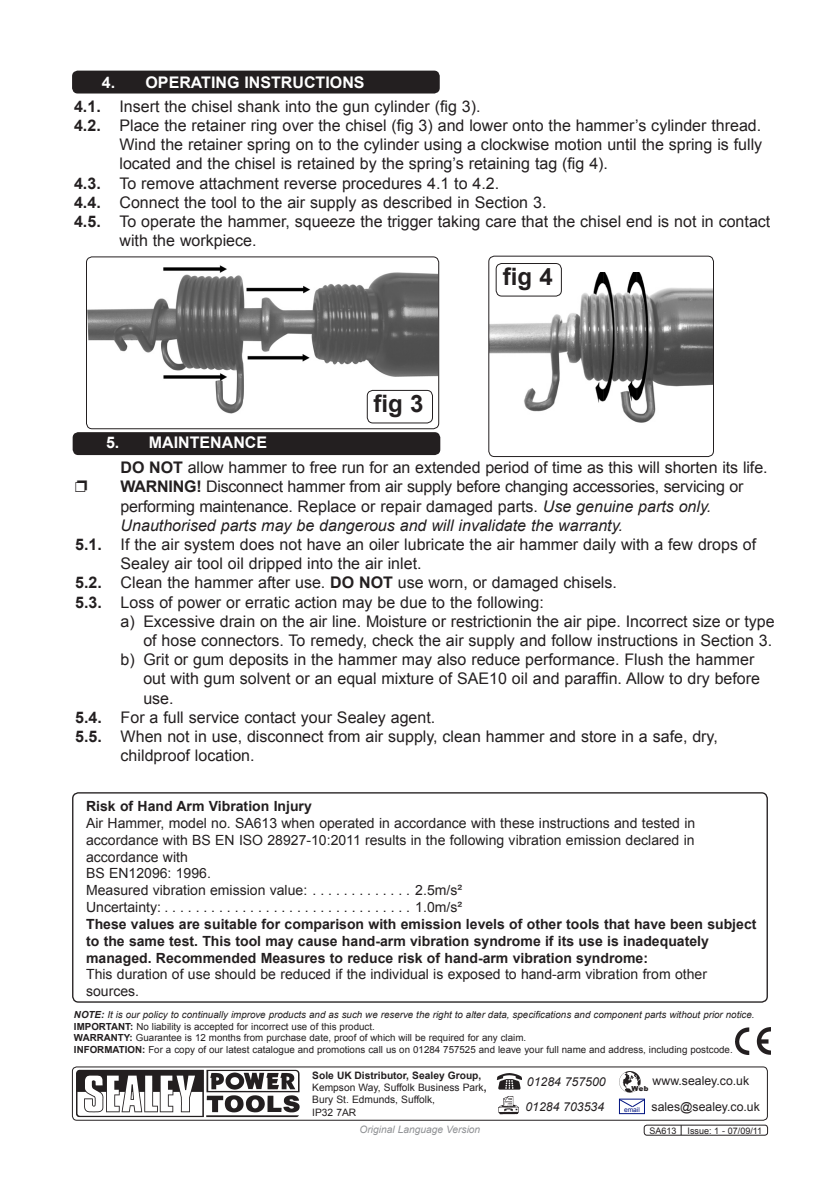
<style>
.page{position:relative;width:840px;height:1191px;background:#fff}
.page>*{position:absolute;margin:0;border:0;box-sizing:border-box;transform-origin:0 0}
.t1{font:700 24px "Arial";color:#231f20}
.Normal{font:16px/19.2px "Arial";color:#231f20}
.t2{font:italic 16px "Arial";color:#231f20}
.CHAPTER_HEADER_10poi{font:700 16px "Arial";color:#fff}
.t3{font:14px/16.8px "Arial";color:#231f20;text-align:justify}
.t4{font:700 14px/16.8px "Arial";color:#231f20}
.t5{font:12.2px "Arial";color:#231f20}
.t6{font:italic 12.2px "Arial";color:#231f20}
.t7{font:10.2px/12.2px "Arial";color:#231f20}
.t8{font:italic 10.2px "Arial";color:#8f9194}
.t9{font:9.8px "Arial";color:#231f20}
.t10{font:italic 9.8px "Arial";color:#231f20}
.t11{font:9px "Arial";color:#231f20}
.t12{font:900 7px "Arial";color:#231f20}
.t13{font:6.6px "Arial";color:#001381}
.s1{font-weight:700}
.s2{font-style:italic}
</style>
<div class="page">
<div style="left:73px;top:432px;width:367px;height:23px;background:#231f20;border-radius:6px"></div>
<div style="left:72px;top:792px;width:695px;height:210px;border:1px solid #231f20;border-radius:6px"></div>
<div style="left:72px;top:71px;width:367px;height:22px;background:#231f20;border-radius:6px"></div>
<img style="left:87px;top:258px;width:351px;height:171px">
<div style="left:86px;top:256px;width:353px;height:173px;border:1px solid #231f20;border-radius:6px"></div>
<img style="left:490px;top:272px;width:221px;height:151px">
<div style="left:488px;top:256px;width:225px;height:201px;border:1px solid #231f20;border-radius:6px"></div>
<div style="left:367px;top:390px;width:65px;height:33px;background:#fff;border-radius:6px"></div>
<div style="left:366px;top:390px;width:67px;height:33px;border:1px solid #231f20;border-radius:6px"></div>
<div style="left:72px;top:1066px;width:695px;height:54px;border:1px solid #231f20;border-radius:4px"></div>
<img style="left:76px;top:1069px;width:224px;height:48px">
<img style="left:498px;top:1096px;width:21px;height:19px">
<img style="left:496px;top:1073px;width:25px;height:17px">
<img style="left:618px;top:1070px;width:23px;height:23px;border-radius:12px">
<div style="left:618px;top:1098px;width:26px;height:16px;border:1px solid #001381"></div>
<svg style="left:618px;top:1098px;width:26px;height:9px"></svg>
<div style="left:643px;top:1124px;width:124px;height:11px;border:1px solid #231f20;border-radius:3px"></div>
<div style="left:496px;top:263px;width:65px;height:33px;background:#fff;border-radius:6px"></div>
<div style="left:495px;top:263px;width:66px;height:33px;border:1px solid #231f20;border-radius:6px"></div>
<img style="left:735px;top:1027px;width:35px;height:27px">
<p class="CHAPTER_HEADER_10poi" style="left:102px;top:72px;width:264px">4. OPERATING INSTRUCTIONS</p>
<p class="Normal" style="left:74px;top:97px;width:407px"><span class="s1">4.1.</span> Insert the chisel shank into the gun cylinder (fig 3).</p>
<p class="Normal" style="left:119px;top:116px;width:644px;text-align:justify;text-indent:-45px"><span class="s1">4.2.</span> Place the retainer ring over the chisel (fig 3) and lower onto the hammer’s cylinder thread.<br>Wind the retainer spring on to the cylinder using a clockwise motion until the spring is fully located and the chisel is retained by the spring’s retaining tag (fig 4).</p>
<p class="Normal" style="left:74px;top:174px;width:426px"><span class="s1">4.3.</span> To remove attachment reverse procedures 4.1 to 4.2.</p>
<p class="Normal" style="left:74px;top:193px;width:473px"><span class="s1">4.4.</span> Connect the tool to the air supply as described in Section 3.</p>
<p class="Normal" style="left:119px;top:212px;width:652px;text-indent:-45px"><span class="s1">4.5.</span> To operate the hammer, squeeze the trigger taking care that the chisel end is not in contact with the workpiece.</p>
<p class="t1" style="left:373px;top:388px;width:51px">fig 3</p>
<p class="t1" style="left:502px;top:261px;width:51px">fig 4</p>
<p class="CHAPTER_HEADER_10poi" style="left:106px;top:432px;width:162px">5. MAINTENANCE</p>
<p class="Normal" style="left:121px;top:458px;width:648px"><span class="s1">DO NOT</span> allow hammer to free run for an extended period of time as this will shorten its life.</p>
<p class="Normal" style="left:121px;top:477px;width:624px"><span class="s1">WARNING!</span> Disconnect hammer from air supply before changing accessories, servicing or</p>
<p class="Normal" style="left:121px;top:496px;width:592px">performing maintenance. Replace or repair damaged parts. <span class="s2">Use genuine parts only.</span></p>
<p class="t2" style="left:121px;top:515px;width:503px">Unauthorised parts may be dangerous and will invalidate the warranty.</p>
<p class="Normal" style="left:121px;top:535px;width:636px;text-indent:-45px"><span class="s1">5.1.</span> If the air system does not have an oiler lubricate the air hammer daily with a few drops of<br>Sealey air tool oil dripped into the air inlet.</p>
<p class="Normal" style="left:75px;top:573px;width:543px"><span class="s1">5.2.</span> Clean the hammer after use. <span class="s1">DO NOT</span> use worn, or damaged chisels.</p>
<p class="Normal" style="left:75px;top:592px;width:470px"><span class="s1">5.3.</span> Loss of power or erratic action may be due to the following:</p>
<p class="Normal" style="left:121px;top:612px;width:655px;text-align:right">a) Excessive drain on the air line. Moisture or restrictionin the air pipe. Incorrect size or type of hose connectors. To remedy, check the air supply and follow instructions in Section 3.</p>
<p class="Normal" style="left:143px;top:650px;width:618px;text-indent:-23px">b) Grit or gum deposits in the hammer may also reduce performance. Flush the hammer out with gum solvent or an equal mixture of SAE10 oil and paraffin. Allow to dry before use.</p>
<p class="Normal" style="left:75px;top:708px;width:361px"><span class="s1">5.4.</span> For a full service contact your Sealey agent.</p>
<p class="Normal" style="left:121px;top:727px;width:598px;text-indent:-45px"><span class="s1">5.5.</span> When not in use, disconnect from air supply, clean hammer and store in a safe, dry, childproof location.</p>
<p class="t4" style="left:86px;top:798px;width:227px">Risk of Hand Arm Vibration Injury</p>
<p class="t3" style="left:86px;top:814px;width:610px">Air Hammer, model no. SA613 when operated in accordance with these instructions and tested in accordance with BS EN ISO 28927-10:2011 results in the following vibration emission declared in accordance with</p>
<p class="t3" style="left:86px;top:865px;width:126px">BS EN12096: 1996.</p>
<p class="t3" style="left:86px;top:882px;width:226px">Measured vibration emission value: ..............</p>
<p class="t3" style="left:415px;top:882px;width:48px">2.5m/s²</p>
<p class="t3" style="left:86px;top:899px;width:84px">Uncertainty: ................................</p>
<p class="t3" style="left:415px;top:899px;width:48px">1.0m/s²</p>
<p class="t4" style="left:86px;top:916px;width:671px">These values are suitable for comparison with emission levels of other tools that have been subject to the same test. This tool may cause hand-arm vibration syndrome if its use is inadequately managed. Recommended Measures to reduce risk of hand-arm vibration syndrome:</p>
<p class="t3" style="left:86px;top:966px;width:622px">This duration of use should be reduced if the individual is exposed to hand-arm vibration from other sources.</p>
<p class="t10" style="left:74px;top:1008px;width:681px"><span class="s1">NOTE:</span> It is our policy to continually improve products and as such we reserve the right to alter data, specifications and component parts without prior notice.</p>
<p class="t9" style="left:74px;top:1019px;width:302px"><span class="s1">IMPORTANT:</span> No liability is accepted for incorrect use of this product.</p>
<p class="t9" style="left:74px;top:1031px;width:453px"><span class="s1">WARRANTY:</span> Guarantee is 12 months from purchase date, proof of which will be required for any claim.</p>
<p class="t9" style="left:74px;top:1043px;width:660px"><span class="s1">INFORMATION:</span> For a copy of our latest catalogue and promotions call us on 01284 757525 and leave your full name and address, including postcode.</p>
<p class="t7" style="left:312px;top:1069px;width:176px"><span class="s1">Sole UK Distributor, Sealey Group,<br></span>Kempson Way, Suffolk Business Park<span class="s1">,<br></span>Bury St. Edmunds, Suffolk,</p>
<p class="t7" style="left:312px;top:1106px;width:46px">IP32 7AR</p>
<p class="t5" style="left:652px;top:1072px;width:98px">www.sealey.co.uk</p>
<p class="t6" style="left:526px;top:1073px;width:80px">01284 757500</p>
<p class="t6" style="left:525px;top:1099px;width:80px">01284 703534</p>
<p class="t5" style="left:651px;top:1098px;width:110px">sales@sealey.co.uk</p>
<p class="t12" style="left:631px;top:1083px;width:18px">Web</p>
<p class="t13" style="left:623px;top:1105px;width:17px">email</p>
<p class="t8" style="left:359px;top:1122px;width:122px">Original Language Version</p>
<p class="t11" style="left:649px;top:1124px;width:114px">SA613 Issue: 1 - 07/09/11</p>
</div>
